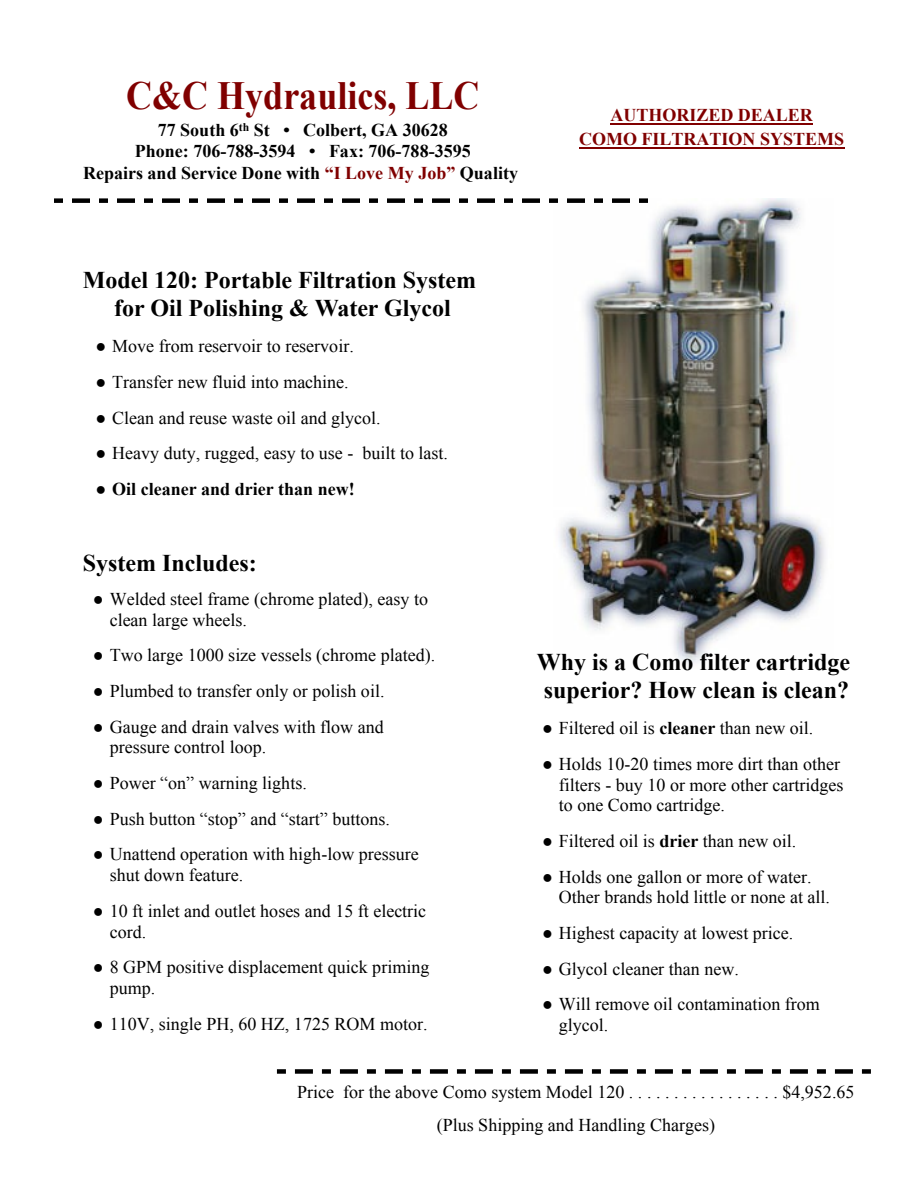
<style>
.page{position:relative;width:918px;height:1188px;background:#fff}
.page>*{position:absolute;margin:0;border:0;box-sizing:border-box;transform-origin:0 0}
.t1{font:700 39.9px "Times New Roman";color:#800000;scale:.9 1}
.t2{font:700 24px/27.6px "Times New Roman";color:#000;text-align:center}
.t3{font:18px/20.7px "Times New Roman";color:#000}
.t4{font:700 18px/20.7px "Times New Roman";color:#000;text-align:center}
.t5{font:700 18px/23.7px "Times New Roman";color:#800000;text-align:center}
.s1{color:#800000}
.s2{font-weight:700}
</style>
<div class="page">
<img style="left:559px;top:198px;width:267px;height:465px">
<hr style="left:610px;top:123px;width:203px;height:2px;background:#800000">
<hr style="left:579px;top:147px;width:265px;height:2px;background:#800000">
<svg style="left:54px;top:198px;width:598px;height:5px"></svg>
<svg style="left:277px;top:1069px;width:594px;height:5px"></svg>
<h1 class="t1" style="left:126px;top:82px;width:394px">C&amp;C Hydraulics, LLC</h1>
<p class="t4" style="left:135px;top:121px;width:337px">77 South 6<sup>th</sup> St • Colbert, GA 30628<br>Phone: 706-788-3594 • Fax: 706-788-3595</p>
<p class="t4" style="left:83px;top:165px;width:436px">Repairs and Service Done with <span class="s1">“I Love My Job”</span> Quality</p>
<p class="t5" style="left:579px;top:105px;width:267px">AUTHORIZED DEALER<br>COMO FILTRATION SYSTEMS</p>
<h2 class="t2" style="left:83px;top:269px;width:395px">Model 120: Portable Filtration System for Oil Polishing &amp; Water Glycol</h2>
<p class="t3" style="left:95px;top:338px;width:260px">● Move from reservoir to reservoir.</p>
<p class="t3" style="left:95px;top:373px;width:255px">● Transfer new fluid into machine.</p>
<p class="t3" style="left:95px;top:409px;width:287px">● Clean and reuse waste oil and glycol.</p>
<p class="t3" style="left:95px;top:445px;width:354px">● Heavy duty, rugged, easy to use - built to last.</p>
<p class="t4" style="left:95px;top:481px;width:261px">● Oil cleaner and drier than new!</p>
<h2 class="t2" style="left:83px;top:551px;width:176px">System Includes:</h2>
<p class="t3" style="left:110px;top:590px;width:320px;text-indent:-17px">● Welded steel frame (chrome plated), easy to clean large wheels.</p>
<p class="t3" style="left:93px;top:647px;width:344px">● Two large 1000 size vessels (chrome plated).</p>
<p class="t3" style="left:93px;top:682px;width:293px">● Plumbed to transfer only or polish oil.</p>
<p class="t3" style="left:110px;top:718px;width:276px;text-indent:-17px">● Gauge and drain valves with flow and pressure control loop.</p>
<p class="t3" style="left:93px;top:774px;width:215px">● Power “on” warning lights.</p>
<p class="t3" style="left:93px;top:810px;width:299px">● Push button “stop” and “start” buttons.</p>
<p class="t3" style="left:110px;top:846px;width:311px;text-indent:-17px">● Unattend operation with high-low pressure shut down feature.</p>
<p class="t3" style="left:110px;top:902px;width:318px;text-indent:-17px">● 10 ft inlet and outlet hoses and 15 ft electric cord.</p>
<p class="t3" style="left:110px;top:959px;width:321px;text-indent:-17px">● 8 GPM positive displacement quick priming pump.</p>
<p class="t3" style="left:93px;top:1015px;width:336px">● 110V, single PH, 60 HZ, 1725 ROM motor.</p>
<h2 class="t2" style="left:537px;top:651px;width:315px;text-align:left">Why is a Como filter cartridge superior? How clean is clean?</h2>
<p class="t3" style="left:542px;top:720px;width:273px">● Filtered oil is <span class="s2">cleaner</span> than new oil.</p>
<p class="t3" style="left:559px;top:755px;width:286px;text-indent:-17px">● Holds 10-20 times more dirt than other filters - buy 10 or more other cartridges to one Como cartridge.</p>
<p class="t3" style="left:542px;top:832px;width:256px">● Filtered oil is <span class="s2">drier</span> than new oil.</p>
<p class="t3" style="left:559px;top:868px;width:273px;text-indent:-17px">● Holds one gallon or more of water.<br>Other brands hold little or none at all.</p>
<p class="t3" style="left:542px;top:924px;width:253px">● Highest capacity at lowest price.</p>
<p class="t3" style="left:542px;top:960px;width:198px">● Glycol cleaner than new.</p>
<p class="t3" style="left:559px;top:996px;width:263px;text-indent:-17px">● Will remove oil contamination from glycol.</p>
<p class="t3" style="left:297px;top:1078px;width:559px;line-height:32.5px;text-align:center">Price for the above Como system Model 120 . . . . . . . . . . . . . . . . . $4,952.65 (Plus Shipping and Handling Charges)</p>
</div>
